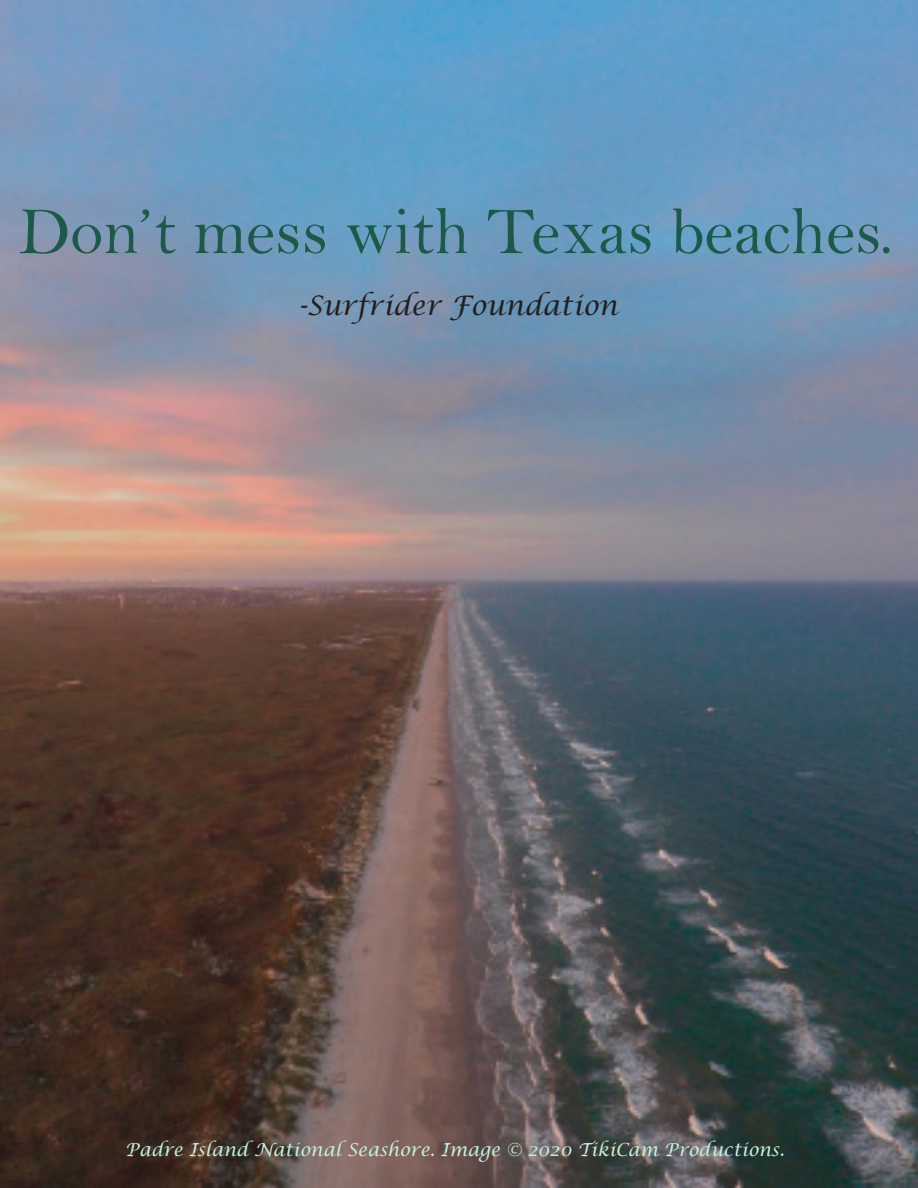
<style>
.page{position:relative;width:918px;height:1188px;background:#fff}
.page>*{position:absolute;margin:0;border:0;box-sizing:border-box;transform-origin:0 0}
.t1{font:67.5px "Bell";color:#1d5948}
.t2{font:italic 27px "Lucida Calligraphy";color:#231f20}
.t3{font:italic 18px "Lucida Calligraphy";color:#c4f2dd}
</style>
<div class="page">
<img style="left:1px;top:0;width:917px;height:1188px">
<p class="t1" style="left:19px;top:191px;width:876px">Don’t mess with Texas beaches.</p>
<p class="t2" style="left:298px;top:289px;width:321px">-Surfrider Foundation</p>
<p class="t3" style="left:125px;top:1138px;width:661px">Padre Island National Seashore. Image © 2020 TikiCam Productions.</p>
</div>
